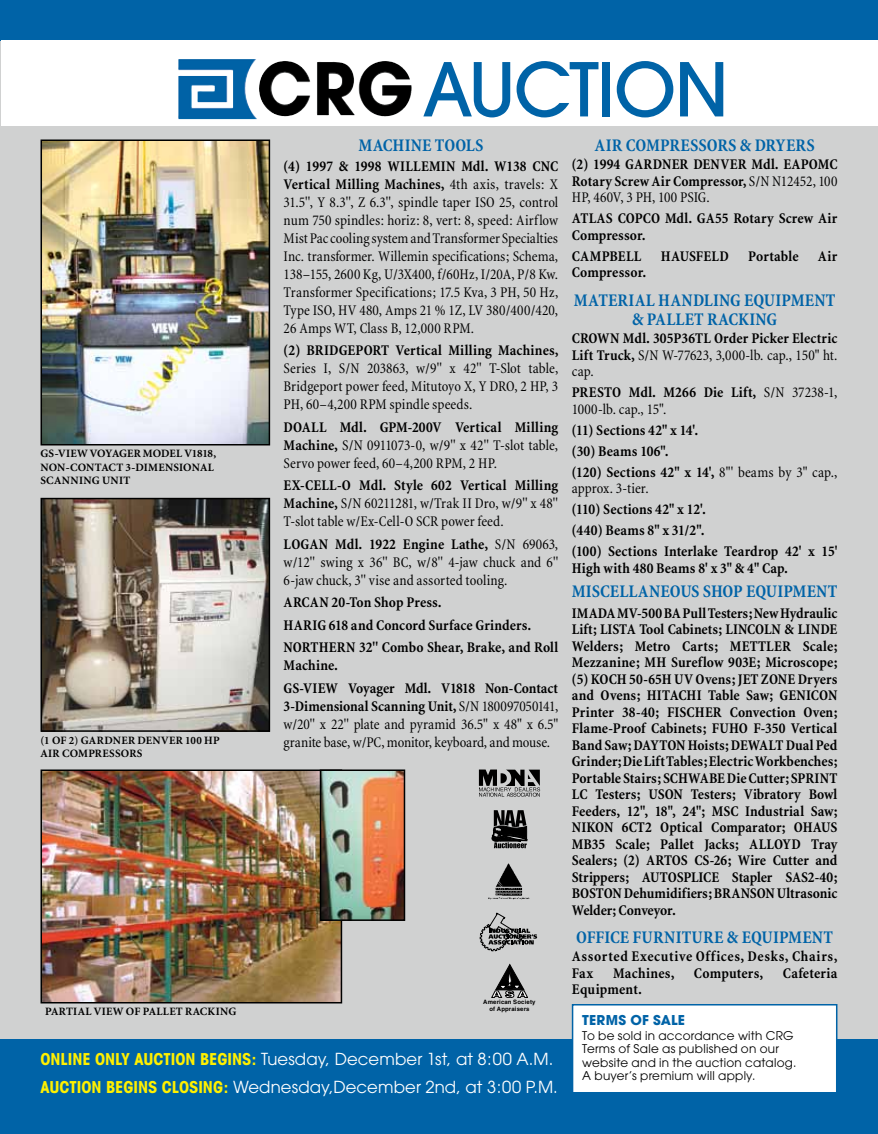
<style>
.page{position:relative;width:878px;height:1134px;background:#fff}
.page>*{position:absolute;margin:0;border:0;box-sizing:border-box;transform-origin:0 0}
.t1{font:500 73.5px "Avant Garde";letter-spacing:-.03em;color:#0063a7}
.t2{font:700 condensed 18px/19.5px "Minion";letter-spacing:.005em;color:#0063a7;text-align:center}
.t3{font:16.5px/28.8px "Avant Garde";letter-spacing:.005em;color:#fff}
.t4{font:700 condensed 15px/16.5px "Minion";letter-spacing:.01em;color:#000}
.t5{font:condensed 15px/18px "Minion";letter-spacing:.005em;color:#000;text-align:justify}
.t6{font:700 condensed 15px/16.5px "Minion";letter-spacing:.045em;color:#000}
.t7{font:700 13.5px "Avant Garde";letter-spacing:.015em;color:#0063a7}
.t8{font:12px/13.5px "Avant Garde";letter-spacing:.02em;color:#000}
.t9{font:700 11.25px/13.5px "Minion";letter-spacing:.025em;color:#000}
.t10{font:700 6px/6.8px "Helvetica";letter-spacing:.025em;color:#000;text-align:center}
.s1{font-weight:700}
.s2{font-weight:400}
.s3{font-weight:700;font-stretch:condensed;color:#fff000}
</style>
<div class="page">
<div style="left:0;top:15px;width:878px;height:1066px;background:#d0d1d1"></div>
<div style="left:0;top:1040px;width:878px;height:94px;background:#0063a7"></div>
<div style="left:0;top:0;width:878px;height:40px;background:#0063a7"></div>
<div style="left:1px;top:40px;width:877px;height:86px;background:#fff"></div>
<img style="left:178px;top:59px;width:103px;height:60px">
<img style="left:43px;top:143px;width:224px;height:300px">
<div style="left:40px;top:140px;width:230px;height:306px;border:2px solid #000"></div>
<img style="left:43px;top:501px;width:224px;height:228px">
<div style="left:40px;top:498px;width:230px;height:234px;border:2px solid #000"></div>
<svg style="left:479px;top:912px;width:58px;height:39px"></svg>
<svg style="left:479px;top:770px;width:61px;height:27px"></svg>
<img style="left:488px;top:863px;width:42px;height:37px">
<svg style="left:491px;top:964px;width:37px;height:34px"></svg>
<svg style="left:491px;top:810px;width:36px;height:38px"></svg>
<div style="left:572px;top:1005px;width:264px;height:88px;background:#fff"></div>
<div style="left:572px;top:1004px;width:265px;height:90px;border:2px solid #0063a7"></div>
<img style="left:43px;top:773px;width:296px;height:228px">
<div style="left:40px;top:770px;width:302px;height:234px;border:2px solid #000"></div>
<img style="left:323px;top:773px;width:79px;height:145px">
<div style="left:320px;top:770px;width:85px;height:151px;border:2px solid #000"></div>
<p class="t9" style="left:40px;top:447px;width:177px">GS-VIEW VOYAGER MODEL V1818,<br>NON-CONTACT 3-DIMENSIONAL<br>SCANNING UNIT</p>
<p class="t9" style="left:40px;top:734px;width:181px">(1 OF 2) GARDNER DENVER 100 HP<br>AIR COMPRESSORS</p>
<h1 class="t1" style="left:422px;top:44px;width:308px">AUCTION</h1>
<p class="t2" style="left:358px;top:136px;width:126px">MACHINE TOOLS</p>
<p class="t5" style="left:284px;top:157px;width:276px"><span class="s1">(4) 1997 &amp; 1998 WILLEMIN Mdl. W138 CNC Vertical Milling Machines,</span> 4th axis, travels: X 31.5'', Y 8.3'', Z 6.3'', spindle taper ISO 25, control num 750 spindles: horiz: 8, vert: 8, speed: Airflow Mist Pac cooling system and Transformer Specialties Inc. transformer. Willemin specifications; Schema, 138–155, 2600 Kg, U/3X400, f/60Hz, I/20A, P/8 Kw.<br>Transformer Specifications; 17.5 Kva, 3 PH, 50 Hz, Type ISO, HV 480, Amps 21 % 1Z, LV 380/400/420, 26 Amps WT, Class B, 12,000 RPM.</p>
<p class="t4" style="left:284px;top:342px;width:276px">(2) BRIDGEPORT Vertical Milling Machines,</p>
<p class="t5" style="left:284px;top:360px;width:276px">Series I, S/N 203863, w/9'' x 42'' T-Slot table, Bridgeport power feed, Mitutoyo X, Y DRO, 2 HP, 3<br>PH, 60–4,200 RPM spindle speeds.</p>
<p class="t5" style="left:284px;top:418px;width:276px"><span class="s1">DOALL Mdl. GPM-200V Vertical Milling Machine,</span> S/N 0911073-0, w/9'' x 42'' T-slot table, Servo power feed, 60–4,200 RPM, 2 HP.</p>
<p class="t5" style="left:284px;top:477px;width:276px"><span class="s1">EX-CELL-O Mdl. Style 602 Vertical Milling Machine,</span> S/N 60211281, w/Trak II Dro, w/9'' x 48'' T-slot table w/Ex-Cell-O SCR power feed.</p>
<p class="t5" style="left:284px;top:535px;width:276px"><span class="s1">LOGAN Mdl. 1922 Engine Lathe,</span> S/N 69063, w/12'' swing x 36'' BC, w/8'' 4-jaw chuck and 6'' 6-jaw chuck, 3'' vise and assorted tooling.</p>
<p class="t4" style="left:284px;top:591px;width:276px;line-height:22.5px">ARCAN 20-Ton Shop Press.<br>HARIG 618 and Concord Surface Grinders.<br>NORTHERN 32'' Combo Shear, Brake, and Roll</p>
<p class="t4" style="left:284px;top:654px;width:276px;line-height:22.5px">Machine.<br>GS-VIEW Voyager Mdl. V1818 Non-Contact</p>
<p class="t5" style="left:283px;top:697px;width:276px"><span class="s1">3-Dimensional Scanning Unit,</span> S/N 180097050141, w/20'' x 22'' plate and pyramid 36.5'' x 48'' x 6.5'' granite base, w/PC, monitor, keyboard, and mouse.</p>
<p class="t2" style="left:594px;top:136px;width:221px">AIR COMPRESSORS &amp; DRYERS</p>
<p class="t4" style="left:572px;top:156px;width:267px;text-align:justify">(2) 1994 GARDNER DENVER Mdl. EAPOMC Rotary Screw Air Compressor, <span class="s2">S/N N12452, 100<br>HP, 460V, 3 PH, 100 PSIG.</span></p>
<p class="t4" style="left:572px;top:210px;width:267px">ATLAS COPCO Mdl. GA55 Rotary Screw Air<br>Compressor.</p>
<p class="t4" style="left:572px;top:248px;width:71px">CAMPBELL</p>
<p class="t4" style="left:660px;top:248px;width:70px">HAUSFELD</p>
<p class="t4" style="left:748px;top:248px;width:52px">Portable</p>
<p class="t4" style="left:818px;top:248px;width:21px">Air</p>
<p class="t4" style="left:572px;top:264px;width:76px">Compressor.</p>
<p class="t2" style="left:573px;top:290px;width:263px">MATERIAL HANDLING EQUIPMENT &amp; PALLET RACKING</p>
<p class="t4" style="left:572px;top:330px;width:267px;text-align:justify">CROWN Mdl. 305P36TL Order Picker Electric Lift Truck, <span class="s2">S/N W-77623, 3,000-lb. cap., 150" ht. cap.</span></p>
<p class="t5" style="left:572px;top:384px;width:267px;line-height:16.5px"><span class="s1">PRESTO Mdl. M266 Die Lift,</span> S/N 37238-1,<br>1000-lb. cap., 15".</p>
<p class="t4" style="left:572px;top:419px;width:267px;line-height:21px">(11) Sections 42" x 14'.<br>(30) Beams 106".<br>(120) Sections 42" x 14', <span class="s2">8"' beams by 3" cap.,</span></p>
<p class="t5" style="left:572px;top:480px;width:78px">approx. 3-tier.</p>
<p class="t4" style="left:572px;top:499px;width:267px;line-height:21px">(110) Sections 42" x 12'.<br>(440) Beams 8" x 31/2".<br>(100) Sections Interlake Teardrop 42' x 15'</p>
<p class="t4" style="left:572px;top:560px;width:217px">High with 480 Beams 8' x 3" &amp; 4" Cap.</p>
<p class="t2" style="left:572px;top:581px;width:267px">MISCELLANEOUS SHOP EQUIPMENT</p>
<p class="t4" style="left:572px;top:605px;width:267px;text-align:justify">IMADA MV-500 BA Pull Testers; New Hydraulic Lift; LISTA Tool Cabinets; LINCOLN &amp; LINDE Welders; Metro Carts; METTLER Scale; Mezzanine; MH Sureflow 903E; Microscope; (5) KOCH 50-65H UV Ovens; JET ZONE Dryers and Ovens; HITACHI Table Saw; GENICON Printer 38-40; FISCHER Convection Oven; Flame-Proof Cabinets; FUHO F-350 Vertical Band Saw; DAYTON Hoists; DEWALT Dual Ped Grinder; Die Lift Tables; Electric Workbenches; Portable Stairs; SCHWABE Die Cutter; SPRINT LC Testers; USON Testers; Vibratory Bowl Feeders, 12", 18", 24"; MSC Industrial Saw; NIKON 6CT2 Optical Comparator; OHAUS MB35 Scale; Pallet Jacks; ALLOYD Tray Sealers; (2) ARTOS CS-26; Wire Cutter and Strippers; AUTOSPLICE Stapler SAS2-40; BOSTON Dehumidifiers; BRANSON Ultrasonic Welder; Conveyor.</p>
<p class="t2" style="left:576px;top:928px;width:258px">OFFICE FURNITURE &amp; EQUIPMENT</p>
<p class="t6" style="left:572px;top:948px;width:267px">Assorted Executive Offices, Desks, Chairs,<br>Fax</p>
<p class="t4" style="left:613px;top:965px;width:63px">Machines,</p>
<p class="t4" style="left:694px;top:965px;width:71px">Computers,</p>
<p class="t4" style="left:782px;top:965px;width:56px">Cafeteria</p>
<p class="t4" style="left:572px;top:981px;width:71px">Equipment.</p>
<p class="t10" style="left:483px;top:999px;width:54px">American Society of Appraisers</p>
<p class="t9" style="left:45px;top:1005px;width:193px">PARTIAL VIEW OF PALLET RACKING</p>
<p class="t3" style="left:40px;top:1044px;width:519px"><span class="s3">ONLINE ONLY AUCTION BEGINS:</span> Tuesday, December 1st, at 8:00 A.M.<br><span class="s3">AUCTION BEGINS CLOSING:</span> Wednesday,December 2nd, at 3:00 P.M.</p>
<p class="t7" style="left:582px;top:1011px;width:104px">TERMS OF SALE</p>
<p class="t8" style="left:582px;top:1028px;width:216px">To be sold in accordance with CRG<br>Terms of Sale as published on our website and in the auction catalog.<br>A buyer’s premium will apply.</p>
</div>
